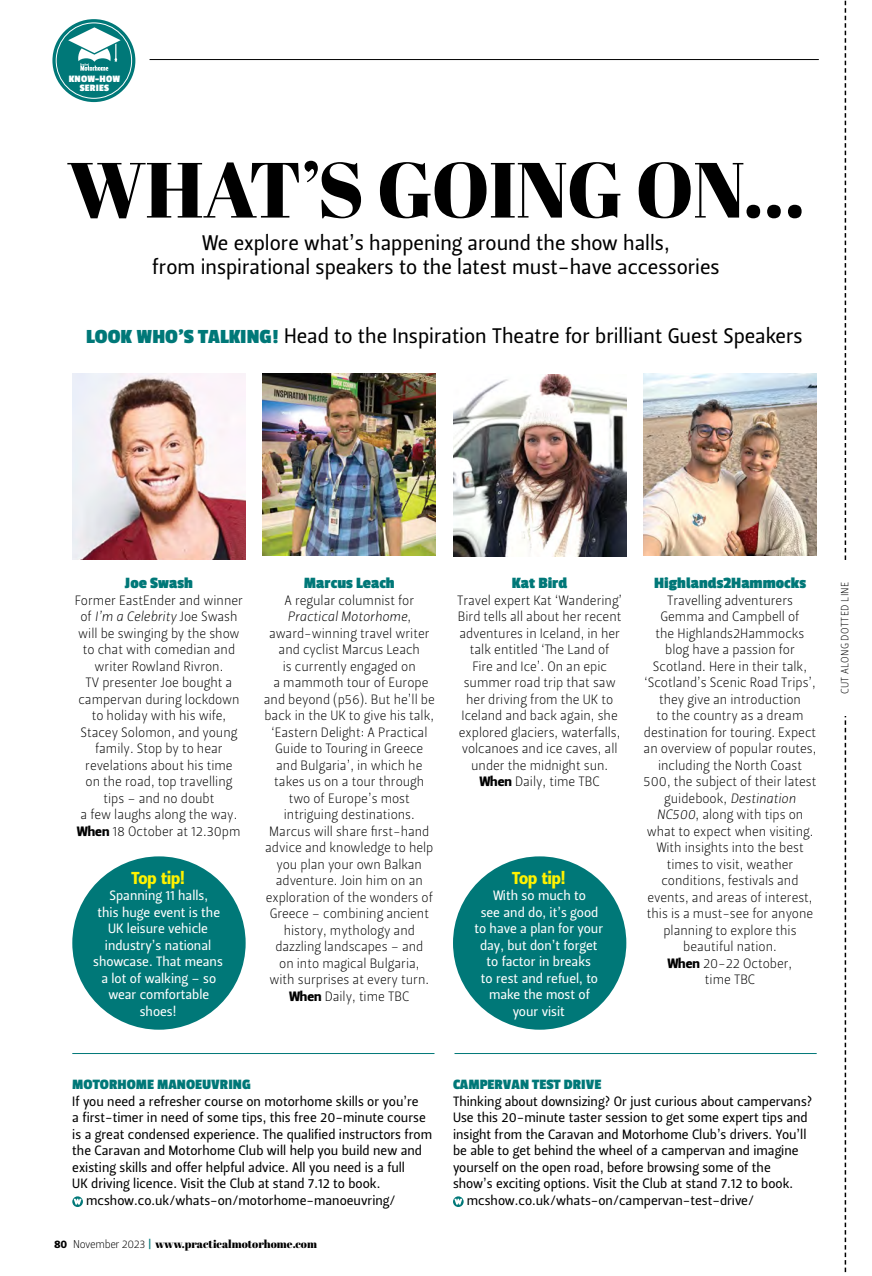
<style>
.page{position:relative;width:872px;height:1276px;background:#fff}
.page>*{position:absolute;margin:0;border:0;box-sizing:border-box;transform-origin:0 0}
.t1{font:78px "Abril Fatface";letter-spacing:-.01em;color:#000}
.t2{font:21px/24px "Leitura Sans Grot 2";color:#000;text-align:center}
.t3{font:17.25px "Leitura Sans Grot 4";color:#fff200}
.t4{font:700 16.5px "Passion One";color:#007878}
.t5{font:700 15px "Passion One";color:#007878}
.t6{font:13.5px/16.5px "Leitura Sans Grot 1";color:#000;text-align:center}
.t7{font:13.5px "Leitura Sans Grot 2";color:#000}
.t8{font:13.5px/16.5px "Leitura Sans Grot 2";color:#fff;text-align:center}
.t9{font:13.5px "Leitura Sans Italic 1";color:#000}
.t10{font:11.25px "Abril Fatface";color:#000}
.t11{font:10.5px "Leitura Sans Grot 1";letter-spacing:.04em;color:#000}
.t12{font:700 10.2px/8.6px "Passion One";letter-spacing:.02em;color:#fff;text-align:center}
.s1{font-family:"Passion One";font-weight:700;color:#007878}
.s2{font-family:"Leitura Sans Grot 1"}
.s3{font-family:"Leitura Sans Grot 4"}
.s4{font-family:"Leitura Sans Italic 1"}
.s5{font-family:"Leitura Sans Grot 3";color:#007878}
</style>
<div class="page">
<hr style="left:150px;top:59px;width:669px;height:1px;background:#000">
<svg style="left:844px;top:0;width:2px;height:1272px"></svg>
<div style="left:838px;top:560px;width:13px;height:156px;background:#fff"></div>
<div style="left:52px;top:19px;width:83px;height:83px;background:#007878;border-radius:50%"></div>
<div style="left:56px;top:23px;width:76px;height:76px;border:1px solid #fff;border-radius:50%"></div>
<svg style="left:68px;top:27px;width:53px;height:44px"></svg>
<img style="left:72px;top:374px;width:174px;height:185px">
<img style="left:453px;top:374px;width:173px;height:182px">
<img style="left:263px;top:373px;width:173px;height:182px">
<img style="left:643px;top:374px;width:173px;height:181px">
<svg style="left:72px;top:1196px;width:11px;height:11px"></svg>
<svg style="left:74px;top:1198px;width:8px;height:6px"></svg>
<svg style="left:453px;top:1196px;width:10px;height:11px"></svg>
<svg style="left:454px;top:1198px;width:8px;height:6px"></svg>
<div style="left:72px;top:856px;width:174px;height:173px;background:#007878;border-radius:50%"></div>
<div style="left:453px;top:856px;width:173px;height:173px;background:#007878;border-radius:50%"></div>
<hr style="left:72px;top:1053px;width:362px;height:1px;background:#007878">
<hr style="left:454px;top:1053px;width:362px;height:1px;background:#007878">
<p class="t12" style="left:69px;top:75px;width:53px">KNOW-HOW<br>SERIES</p>
<h1 class="t1" style="left:67px;top:135px;width:739px">WHAT’S GOING ON…</h1>
<h2 class="t2" style="left:152px;top:233px;width:569px">We explore what’s happening around the show halls,<br>from inspirational speakers to the latest must-have accessories</h2>
<h2 class="t2" style="left:86px;top:326px;width:718px"><span class="s1">LOOK WHO’S TALKING!</span> Head to the Inspiration Theatre for brilliant Guest Speakers</h2>
<p class="t4" style="left:125px;top:574px;width:69px">Joe Swash</p>
<p class="t6" style="left:75px;top:593px;width:170px">Former EastEnder and winner</p>
<p class="t9" style="left:80px;top:611px;width:159px"><span class="s2">of</span> I’m a Celebrity <span class="s2">Joe Swash</span></p>
<p class="t6" style="left:77px;top:626px;width:165px">will be swinging by the show to chat with comedian and writer Rowland Rivron.<br>TV presenter Joe bought a campervan during lockdown to holiday with his wife,<br>Stacey Solomon, and young family. Stop by to hear revelations about his time on the road, top travelling tips – and no doubt<br>a few laughs along the way.<br><span class="s3">When</span> 18 October at 12.30pm</p>
<p class="t3" style="left:131px;top:871px;width:55px">Top tip!</p>
<p class="t8" style="left:93px;top:889px;width:131px">Spanning 11 halls,<br>this huge event is the<br>UK leisure vehicle industry’s national showcase. That means a lot of walking – so wear comfortable shoes!</p>
<p class="t4" style="left:304px;top:574px;width:92px">Marcus Leach</p>
<p class="t6" style="left:284px;top:593px;width:131px">A regular columnist for</p>
<p class="t9" style="left:287px;top:611px;width:125px">Practical Motorhome<span class="s2">,</span></p>
<p class="t6" style="left:264px;top:626px;width:172px">award-winning travel writer and cyclist Marcus Leach<br>is currently engaged on<br>a mammoth tour of Europe and beyond (p56). But he’ll be back in the UK to give his talk, ‘Eastern Delight: A Practical<br>Guide to Touring in Greece and Bulgaria’, in which he takes us on a tour through two of Europe’s most intriguing destinations.<br>Marcus will share first-hand advice and knowledge to help you plan your own Balkan adventure. Join him on an exploration of the wonders of<br>Greece – combining ancient history, mythology and dazzling landscapes – and<br>on into magical Bulgaria,<br>with surprises at every turn.<br><span class="s3">When</span> Daily, time TBC</p>
<p class="t4" style="left:512px;top:574px;width:57px">Kat Bird</p>
<p class="t6" style="left:457px;top:593px;width:167px">Travel expert Kat ‘Wandering’<br>Bird tells all about her recent adventures in Iceland, in her talk entitled ‘The Land of<br>Fire and Ice’. On an epic summer road trip that saw her driving from the UK to<br>Iceland and back again, she explored glaciers, waterfalls, volcanoes and ice caves, all under the midnight sun.<br><span class="s3">When</span> Daily, time TBC</p>
<p class="t3" style="left:512px;top:871px;width:55px">Top tip!</p>
<p class="t8" style="left:474px;top:889px;width:130px">With so much to<br>see and do, it’s good to have a plan for your day, but don’t forget to factor in breaks<br>to rest and refuel, to make the most of your visit</p>
<p class="t4" style="left:654px;top:574px;width:153px">Highlands2Hammocks</p>
<p class="t6" style="left:643px;top:593px;width:174px">Travelling adventurers<br>Gemma and Campbell of<br>the Highlands2Hammocks blog have a passion for<br>Scotland. Here in their talk, ‘Scotland’s Scenic Road Trips’, they give an introduction<br>to the country as a dream destination for touring. Expect an overview of popular routes, including the North Coast<br>500, the subject of their latest</p>
<p class="t9" style="left:664px;top:793px;width:133px"><span class="s2">guidebook,</span> Destination</p>
<p class="t6" style="left:646px;top:808px;width:168px"><span class="s4">NC500</span>, along with tips on what to expect when visiting.<br>With insights into the best times to visit, weather conditions, festivals and events, and areas of interest, this is a must-see for anyone planning to explore this beautiful nation.<br><span class="s3">When</span> 20-22 October,<br>time TBC</p>
<p class="t5" style="left:72px;top:1077px;width:180px">MOTORHOME MANOEUVRING</p>
<p class="t7" style="left:72px;top:1096px;width:348px">If you need a refresher course on motorhome skills or you’re</p>
<p class="t7" style="left:72px;top:1112px;width:355px">a first-timer in need of some tips, this free 20-minute course</p>
<p class="t7" style="left:72px;top:1129px;width:361px">is a great condensed experience. The qualified instructors from</p>
<p class="t7" style="left:72px;top:1145px;width:351px">the Caravan and Motorhome Club will help you build new and</p>
<p class="t7" style="left:72px;top:1162px;width:334px">existing skills and offer helpful advice. All you need is a full</p>
<p class="t7" style="left:72px;top:1178px;width:310px">UK driving licence. Visit the Club at stand 7.12 to book.</p>
<p class="t7" style="left:86px;top:1195px;width:311px">mcshow.co.uk/whats-on/motorhome-manoeuvring/</p>
<p class="t10" style="left:54px;top:1236px;width:264px"><span class="s3">80</span> <span class="s2">November 2023</span> <span class="s5">|</span> www.practicalmotorhome.com</p>
<p class="t5" style="left:453px;top:1077px;width:150px">CAMPERVAN TEST DRIVE</p>
<p class="t7" style="left:453px;top:1096px;width:361px">Thinking about downsizing? Or just curious about campervans?</p>
<p class="t7" style="left:453px;top:1112px;width:356px">Use this 20-minute taster session to get some expert tips and</p>
<p class="t7" style="left:453px;top:1129px;width:355px">insight from the Caravan and Motorhome Club’s drivers. You’ll</p>
<p class="t7" style="left:453px;top:1145px;width:347px">be able to get behind the wheel of a campervan and imagine</p>
<p class="t7" style="left:453px;top:1162px;width:319px">yourself on the open road, before browsing some of the</p>
<p class="t7" style="left:453px;top:1178px;width:342px">show’s exciting options. Visit the Club at stand 7.12 to book.</p>
<p class="t7" style="left:467px;top:1195px;width:289px">mcshow.co.uk/whats-on/campervan-test-drive/</p>
<p class="t11" style="left:841px;top:694px;width:114px;rotate:-90deg">CUT ALONG DOTTED LINE</p>
</div>
